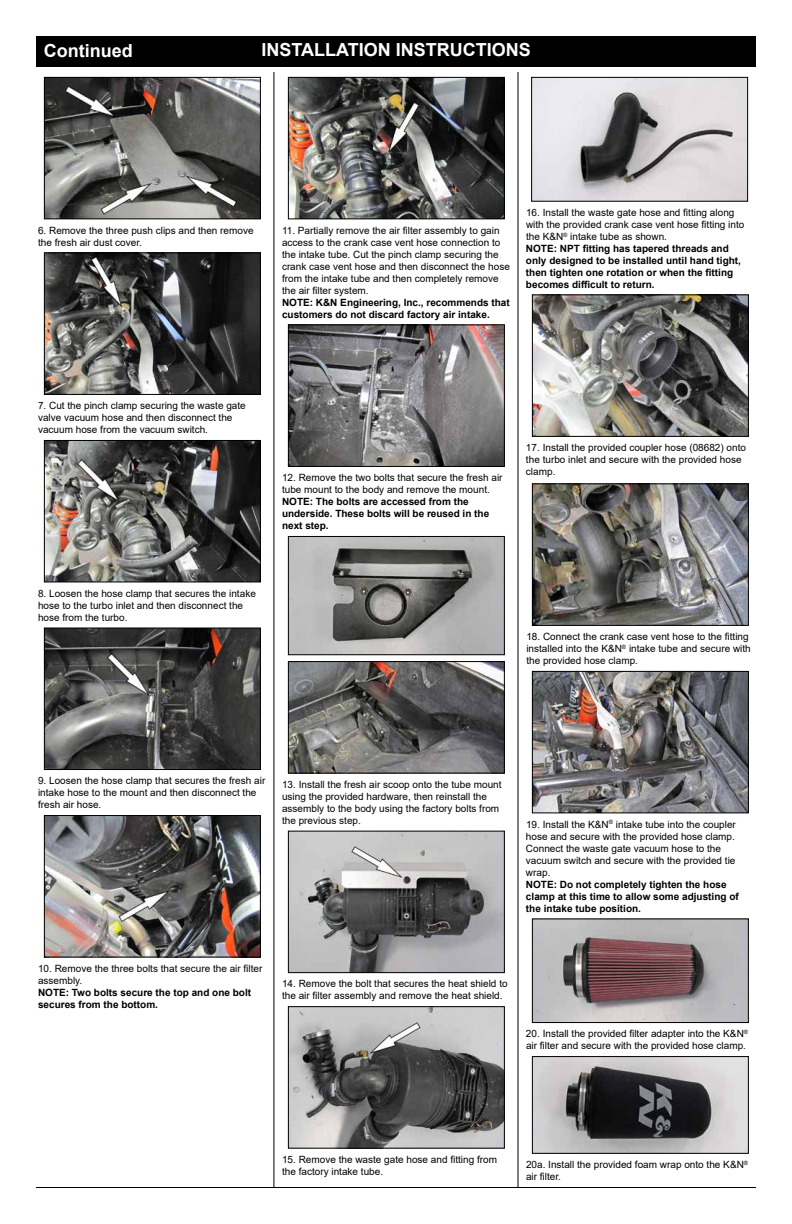
<style>
.page{position:relative;width:792px;height:1224px;background:#fff}
.page>*{position:absolute;margin:0;border:0;box-sizing:border-box;transform-origin:0 0}
.t1{font:700 18px "Arial";color:#fff}
.t2{font:10px/12px "Arial";color:#000}
.t3{font:700 10px/12px "Arial";color:#000}
.s1{font-weight:400}
</style>
<div class="page">
<div style="left:36px;top:36px;width:720px;height:31px;background:#000"></div>
<hr style="left:274px;top:72px;width:1px;height:1116px;background:#000">
<hr style="left:518px;top:72px;width:1px;height:1116px;background:#000">
<hr style="left:36px;top:1187px;width:720px;height:1px;background:#000">
<img style="left:46px;top:79px;width:213px;height:138px">
<div style="left:44px;top:77px;width:217px;height:142px;border:1px solid #000"></div>
<img style="left:46px;top:255px;width:213px;height:138px">
<div style="left:44px;top:253px;width:217px;height:142px;border:1px solid #000"></div>
<img style="left:46px;top:442px;width:213px;height:138px">
<div style="left:44px;top:440px;width:217px;height:142px;border:1px solid #000"></div>
<img style="left:46px;top:630px;width:213px;height:138px">
<div style="left:44px;top:628px;width:217px;height:142px;border:1px solid #000"></div>
<img style="left:46px;top:817px;width:213px;height:138px">
<div style="left:44px;top:815px;width:217px;height:142px;border:1px solid #000"></div>
<img style="left:290px;top:79px;width:213px;height:138px">
<div style="left:288px;top:77px;width:217px;height:142px;border:1px solid #000"></div>
<img style="left:290px;top:327px;width:213px;height:138px">
<div style="left:288px;top:325px;width:217px;height:142px;border:1px solid #000"></div>
<img style="left:290px;top:663px;width:213px;height:108px">
<div style="left:288px;top:661px;width:217px;height:112px;border:1px solid #000"></div>
<img style="left:290px;top:538px;width:213px;height:115px">
<div style="left:288px;top:536px;width:217px;height:119px;border:1px solid #000"></div>
<img style="left:290px;top:833px;width:213px;height:138px">
<div style="left:288px;top:831px;width:217px;height:142px;border:1px solid #000"></div>
<img style="left:290px;top:1008px;width:213px;height:139px">
<div style="left:288px;top:1006px;width:217px;height:143px;border:1px solid #000"></div>
<img style="left:533px;top:79px;width:213px;height:121px">
<div style="left:531px;top:77px;width:217px;height:125px;border:1px solid #000"></div>
<img style="left:534px;top:296px;width:213px;height:139px">
<div style="left:532px;top:294px;width:217px;height:143px;border:1px solid #000"></div>
<img style="left:534px;top:485px;width:213px;height:139px">
<div style="left:532px;top:483px;width:217px;height:143px;border:1px solid #000"></div>
<img style="left:534px;top:673px;width:213px;height:138px">
<div style="left:532px;top:671px;width:217px;height:142px;border:1px solid #000"></div>
<img style="left:534px;top:921px;width:213px;height:100px">
<div style="left:532px;top:919px;width:217px;height:104px;border:1px solid #000"></div>
<img style="left:534px;top:1058px;width:213px;height:94px">
<div style="left:532px;top:1056px;width:217px;height:98px;border:1px solid #000"></div>
<h1 class="t1" style="left:44px;top:38px;width:90px">Continued</h1>
<h1 class="t1" style="left:261px;top:37px;width:271px">INSTALLATION INSTRUCTIONS</h1>
<p class="t2" style="left:38px;top:224px;width:217px">6. Remove the three push clips and then remove the fresh air dust cover.</p>
<p class="t2" style="left:282px;top:224px;width:229px">11. Partially remove the air filter assembly to gain access to the crank case vent hose connection to the intake tube. Cut the pinch clamp securing the crank case vent hose and then disconnect the hose from the intake tube and then completely remove the air filter system.</p>
<p class="t3" style="left:282px;top:296px;width:229px">NOTE: K&amp;N Engineering, Inc., recommends that customers do not discard factory air intake.</p>
<p class="t3" style="left:526px;top:206px;width:220px"><span class="s1">16. Install the waste gate hose and fitting along with the provided crank case vent hose fitting into the K&amp;N</span><sup>®</sup> <span class="s1">intake tube as shown.<br></span>NOTE: NPT fitting has tapered threads and only designed to be installed until hand tight, then tighten one rotation or when the fitting becomes difficult to return.</p>
<p class="t2" style="left:38px;top:400px;width:209px">7. Cut the pinch clamp securing the waste gate valve vacuum hose and then disconnect the vacuum hose from the vacuum switch.</p>
<p class="t2" style="left:38px;top:587px;width:219px">8. Loosen the hose clamp that secures the intake hose to the turbo inlet and then disconnect the hose from the turbo.</p>
<p class="t2" style="left:282px;top:471px;width:222px">12. Remove the two bolts that secure the fresh air tube mount to the body and remove the mount.</p>
<p class="t3" style="left:282px;top:496px;width:209px">NOTE: The bolts are accessed from the underside. These bolts will be reused in the next step.</p>
<p class="t2" style="left:526px;top:441px;width:222px">17. Install the provided coupler hose (08682) onto the turbo inlet and secure with the provided hose clamp.</p>
<p class="t2" style="left:526px;top:630px;width:226px">18. Connect the crank case vent hose to the fitting installed into the K&amp;N<sup>®</sup> intake tube and secure with the provided hose clamp.</p>
<p class="t2" style="left:38px;top:775px;width:229px">9. Loosen the hose clamp that secures the fresh air intake hose to the mount and then disconnect the fresh air hose.</p>
<p class="t2" style="left:282px;top:778px;width:221px">13. Install the fresh air scoop onto the tube mount using the provided hardware, then reinstall the assembly to the body using the factory bolts from the previous step.</p>
<p class="t2" style="left:526px;top:818px;width:211px">19. Install the K&amp;N<sup>®</sup> intake tube into the coupler hose and secure with the provided hose clamp.<br>Connect the waste gate vacuum hose to the vacuum switch and secure with the provided tie wrap.</p>
<p class="t3" style="left:526px;top:878px;width:214px">NOTE: Do not completely tighten the hose clamp at this time to allow some adjusting of the intake tube position.</p>
<p class="t2" style="left:38px;top:962px;width:226px">10. Remove the three bolts that secure the air filter assembly.</p>
<p class="t3" style="left:38px;top:986px;width:215px">NOTE: Two bolts secure the top and one bolt secures from the bottom.</p>
<p class="t2" style="left:282px;top:978px;width:227px">14. Remove the bolt that secures the heat shield to the air filter assembly and remove the heat shield.</p>
<p class="t2" style="left:526px;top:1028px;width:224px">20. Install the provided filter adapter into the K&amp;N<sup>® </sup>air filter and secure with the provided hose clamp.</p>
<p class="t2" style="left:282px;top:1153px;width:217px">15. Remove the waste gate hose and fitting from the factory intake tube.</p>
<p class="t2" style="left:526px;top:1158px;width:224px">20a. Install the provided foam wrap onto the K&amp;N<sup>® </sup>air filter.</p>
</div>
